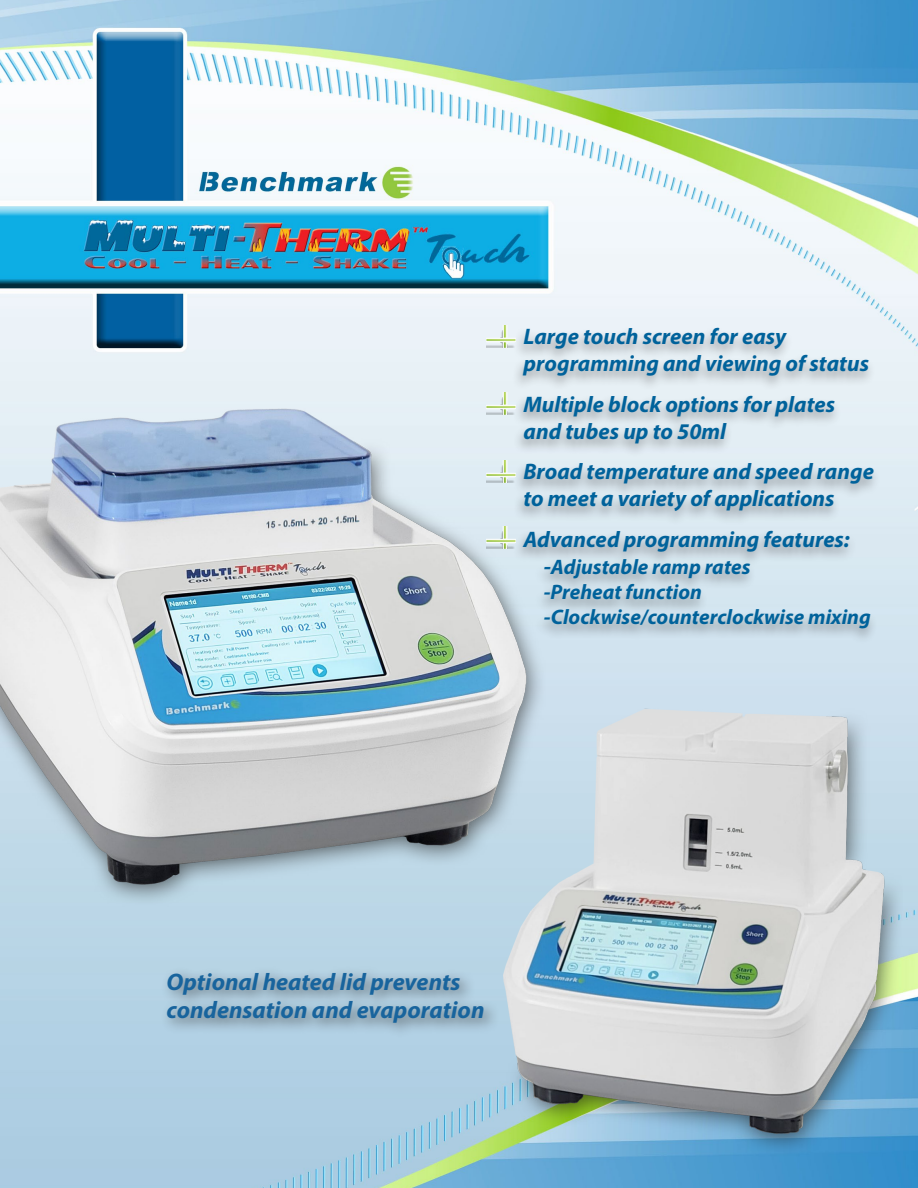
<style>
.page{position:relative;width:918px;height:1188px;background:#fff}
.page>*{position:absolute;margin:0;border:0;box-sizing:border-box;transform-origin:0 0}
.t1{font:italic 700 24px/28.8px "Myriad Pro";color:#18649d}
.t2{font:italic 700 22.5px/27px "Myriad Pro";color:#00629b}
.t3{font:italic 700 21px "Myriad Pro";color:#00629b}
.s1{font-size:22.5px}
</style>
<div class="page">
<img style="left:0;top:0;width:918px;height:1188px">
<div style="left:512px;top:326px;width:369px;height:318px;background:#231f20;opacity:.39"></div>
<img style="left:486px;top:325px;width:29px;height:22px">
<img style="left:470px;top:683px;width:433px;height:474px">
<img style="left:0;top:384px;width:545px;height:525px">
<div style="left:161px;top:966px;width:339px;height:73px;background:#231f20;opacity:.58"></div>
<p class="t2" style="left:523px;top:323px;width:347px">Large touch screen for easy programming and viewing of status</p>
<p class="t2" style="left:523px;top:390px;width:313px">Multiple block options for plates and tubes up to 50ml</p>
<p class="t2" style="left:523px;top:458px;width:352px">Broad temperature and speed range to meet a variety of applications</p>
<p class="t2" style="left:523px;top:525px;width:328px">Advanced programming features:</p>
<p class="t3" style="left:544px;top:553px;width:208px"><span class="s1">-</span>Adjustable ramp rates</p>
<p class="t3" style="left:544px;top:578px;width:160px">-Preheat function</p>
<p class="t3" style="left:544px;top:604px;width:329px">-Clockwise/counterclockwise mixing</p>
<p class="t1" style="left:166px;top:966px;width:320px">Optional heated lid prevents condensation and evaporation</p>
</div>
